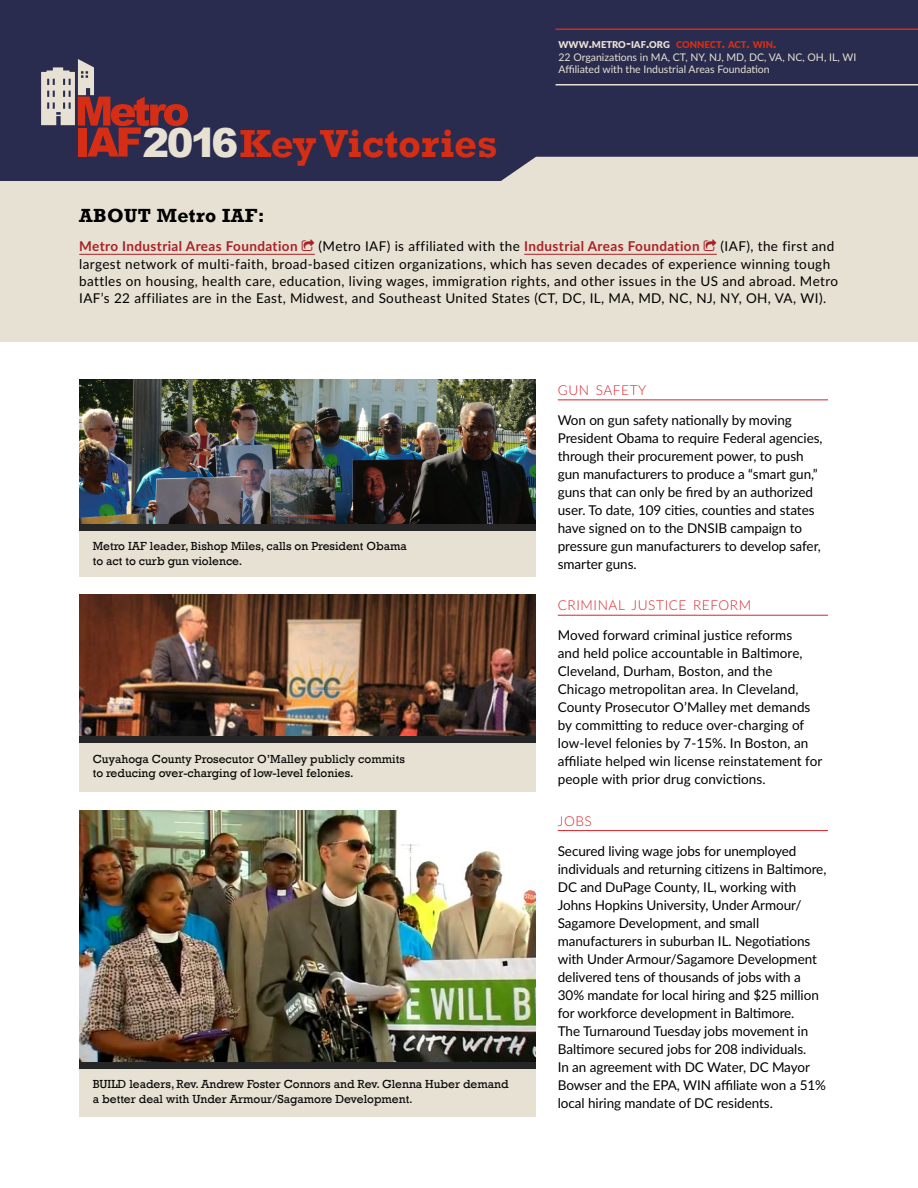
<style>
.page{position:relative;width:918px;height:1188px;background:#fff}
.page>*{position:absolute;margin:0;border:0;box-sizing:border-box;transform-origin:0 0}
.t1{font:700 40.05px "Rockwell";color:#d62e14}
.t2{font:700 19.5px "Rockwell";letter-spacing:.02em;color:#000}
.t3{font:300 13.65px "Lato";letter-spacing:.045em;color:#dc232b}
.t4{font:13.5px/18px "Lato";letter-spacing:-.005em;color:#000}
.t5{font:13.5px/17.2px "Lato";letter-spacing:.03em;color:#000}
.t6{font:700 13.5px "Lato";letter-spacing:.03em;color:#a92126}
.t7{font:12px/14.4px "Rockwell";color:#070707}
.t8{font:10.5px/12.6px "Lato";color:#e7e1d3}
.t9{font:900 9.45px "Lato";color:#e7e1d3}
.s1{font-family:"Arial";font-weight:900;color:#e7e1d3}
.s2{font-size:13.5px}
.s3{color:#d62e14}
.s4{font-size:13.5px;color:#d62e14}
.s5{font-weight:700;color:#a92126}
</style>
<div class="page">
<div style="left:0;top:0;width:918px;height:300px;background:#292b4f"></div>
<div style="left:0;top:181px;width:918px;height:161px;background:#e7e1d3"></div>
<div style="left:501px;top:157px;width:417px;height:24px;background:#e7e1d3"></div>
<svg style="left:41px;top:59px;width:147px;height:98px"></svg>
<hr style="left:79px;top:254px;width:236px;height:1px;background:#a92126">
<hr style="left:524px;top:254px;width:193px;height:1px;background:#a92126">
<hr style="left:556px;top:84px;width:362px;height:2px;background:#e7e1d3">
<hr style="left:556px;top:28px;width:362px;height:2px;background:#d62e14">
<hr style="left:558px;top:399px;width:270px;height:1px;background:#dc232b">
<img style="left:79px;top:379px;width:456px;height:145px">
<div style="left:79px;top:531px;width:456px;height:45px;background:#e7e1d3"></div>
<div style="left:79px;top:524px;width:456px;height:7px;background:#262626"></div>
<hr style="left:558px;top:615px;width:270px;height:1px;background:#dc232b">
<img style="left:79px;top:594px;width:456px;height:142px">
<div style="left:79px;top:743px;width:456px;height:49px;background:#e7e1d3"></div>
<div style="left:79px;top:736px;width:456px;height:7px;background:#262626"></div>
<hr style="left:558px;top:830px;width:270px;height:1px;background:#dc232b">
<img style="left:79px;top:810px;width:456px;height:252px">
<div style="left:79px;top:1069px;width:456px;height:47px;background:#e7e1d3"></div>
<div style="left:79px;top:1062px;width:456px;height:7px;background:#262626"></div>
<h1 class="t1" style="left:142px;top:119px;width:357px"><span class="s1">2016</span>Key Victories</h1>
<p class="t9" style="left:559px;top:37px;width:219px">WWW<span class="s2">.</span>METRO<span class="s2">-</span>IAF<span class="s2">.</span>ORG <span class="s3">CONNECT</span><span class="s4">.</span> <span class="s3">ACT</span><span class="s4">.</span> <span class="s3">WIN</span><span class="s4">.</span></p>
<p class="t8" style="left:559px;top:50px;width:299px">22 Organizations in MA, CT, NY, NJ, MD, DC, VA, NC, OH, IL, WI<br>Affiliated with the Industrial Areas Foundation</p>
<h2 class="t2" style="left:79px;top:204px;width:187px">ABOUT Metro IAF:</h2>
<p class="t6" style="left:79px;top:236px;width:220px">Metro Industrial Areas Foundation</p>
<p class="t5" style="left:319px;top:237px;width:383px">(Metro IAF) is affiliated with the <span class="s5">Industrial Areas Foundation</span></p>
<p class="t5" style="left:79px;top:237px;width:760px;text-indent:641px">(IAF), the first and largest network of multi-faith, broad-based citizen organizations, which has seven decades of experience winning tough battles on housing, health care, education, living wages, immigration rights, and other issues in the US and abroad. Metro IAF’s 22 affiliates are in the East, Midwest, and Southeast United States (CT, DC, IL, MA, MD, NC, NJ, NY, OH, VA, WI).</p>
<p class="t7" style="left:93px;top:539px;width:316px">Metro IAF leader, Bishop Miles, calls on President Obama to act to curb gun violence.</p>
<p class="t7" style="left:93px;top:752px;width:314px">Cuyahoga County Prosecutor O’Malley publicly commits to reducing over-charging of low-level felonies.</p>
<p class="t7" style="left:93px;top:1077px;width:417px">BUILD leaders, Rev. Andrew Foster Connors and Rev. Glenna Huber demand a better deal with Under Armour/Sagamore Development.</p>
<p class="t3" style="left:558px;top:381px;width:90px">GUN SAFETY</p>
<p class="t4" style="left:558px;top:411px;width:266px">Won on gun safety nationally by moving President Obama to require Federal agencies, through their procurement power, to push gun manufacturers to produce a “smart gun,” guns that can only be fired by an authorized user. To date, 109 cities, counties and states have signed on to the DNSIB campaign to pressure gun manufacturers to develop safer, smarter guns.</p>
<p class="t3" style="left:558px;top:596px;width:195px">CRIMINAL JUSTICE REFORM</p>
<p class="t4" style="left:558px;top:626px;width:266px">Moved forward criminal justice reforms<br>and held police accountable in Baltimore, Cleveland, Durham, Boston, and the Chicago metropolitan area. In Cleveland, County Prosecutor O’Malley met demands by committing to reduce over-charging of low-level felonies by 7-15%. In Boston, an affiliate helped win license reinstatement for people with prior drug convictions.</p>
<p class="t3" style="left:558px;top:811px;width:36px">JOBS</p>
<p class="t4" style="left:558px;top:841px;width:270px">Secured living wage jobs for unemployed individuals and returning citizens in Baltimore, DC and DuPage County, IL, working with Johns Hopkins University, Under Armour/ Sagamore Development, and small manufacturers in suburban IL. Negotiations with Under Armour/Sagamore Development delivered tens of thousands of jobs with a 30% mandate for local hiring and $25 million for workforce development in Baltimore.<br>The Turnaround Tuesday jobs movement in Baltimore secured jobs for 208 individuals.<br>In an agreement with DC Water, DC Mayor Bowser and the EPA, WIN affiliate won a 51% local hiring mandate of DC residents.</p>
</div>
